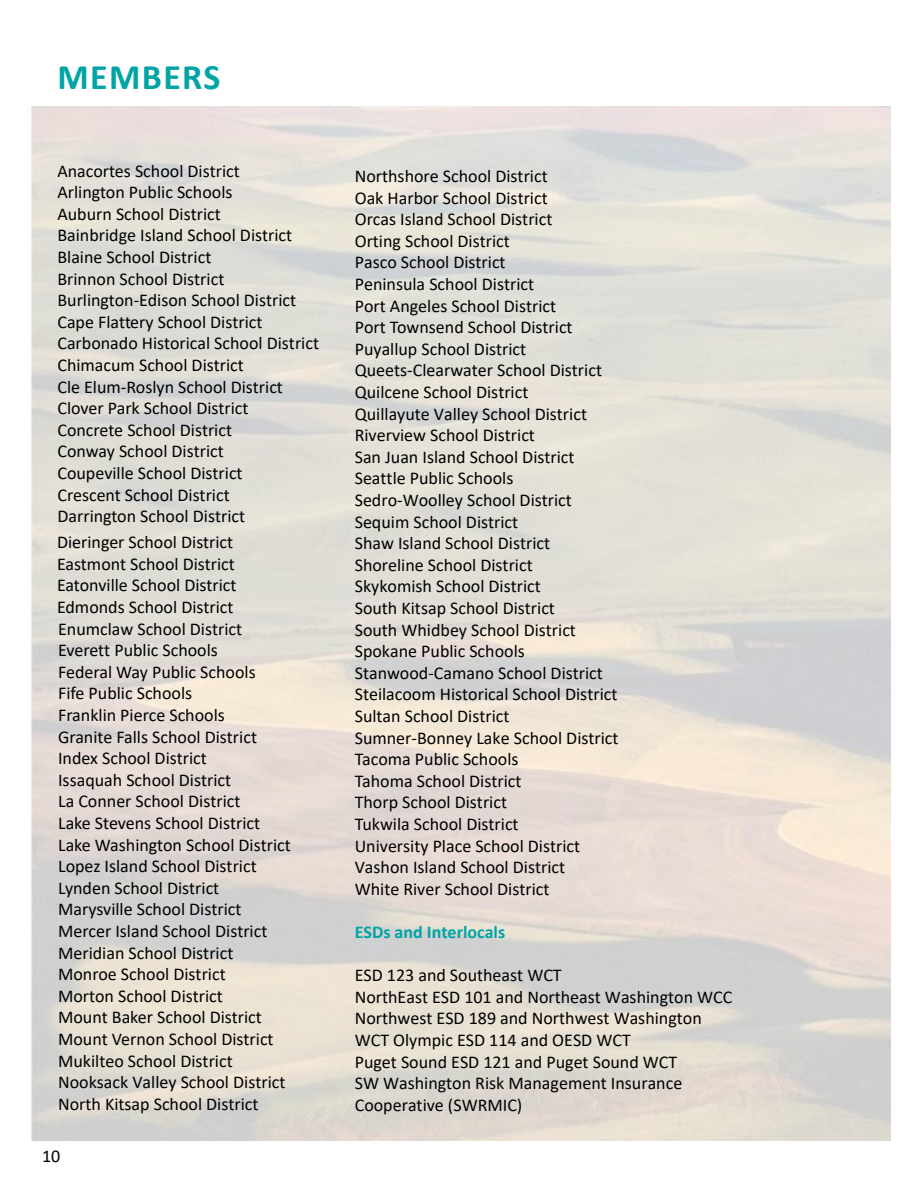
<style>
.page{position:relative;width:918px;height:1188px;background:#fff}
.page>*{position:absolute;margin:0;border:0;box-sizing:border-box;transform-origin:0 0}
.t1{font:700 36px "Calibri";letter-spacing:.04em;color:#00a4a5}
.t2{font:18px/21.6px "Calibri";color:#000101}
.t3{font:700 18px "Calibri";color:#00a4a5}
</style>
<div class="page">
<h1 class="t1" style="left:58px;top:51px;width:164px">MEMBERS</h1>
<p class="t2" style="left:57px;top:159px;width:263px">Anacortes School District<br>Arlington Public Schools<br>Auburn School District<br>Bainbridge Island School District<br>Blaine School District<br>Brinnon School District<br>Burlington-Edison School District<br>Cape Flattery School District<br>Carbonado Historical School District<br>Chimacum School District<br>Cle Elum-Roslyn School District<br>Clover Park School District<br>Concrete School District<br>Conway School District<br>Coupeville School District<br>Crescent School District<br>Darrington School District</p>
<p class="t2" style="left:57px;top:531px;width:235px">Dieringer School District<br>Eastmont School District<br>Eatonville School District<br>Edmonds School District<br>Enumclaw School District<br>Everett Public Schools<br>Federal Way Public Schools<br>Fife Public Schools<br>Franklin Pierce Schools<br>Granite Falls School District<br>Index School District<br>Issaquah School District<br>La Conner School District<br>Lake Stevens School District<br>Lake Washington School District<br>Lopez Island School District<br>Lynden School District<br>Marysville School District<br>Mercer Island School District<br>Meridian School District<br>Monroe School District<br>Morton School District<br>Mount Baker School District<br>Mount Vernon School District<br>Mukilteo School District<br>Nooksack Valley School District<br>North Kitsap School District</p>
<p class="t2" style="left:42px;top:1144px;width:20px">10</p>
<p class="t2" style="left:355px;top:165px;width:265px">Northshore School District<br>Oak Harbor School District<br>Orcas Island School District<br>Orting School District<br>Pasco School District<br>Peninsula School District<br>Port Angeles School District<br>Port Townsend School District<br>Puyallup School District<br>Queets-Clearwater School District<br>Quilcene School District<br>Quillayute Valley School District<br>Riverview School District<br>San Juan Island School District<br>Seattle Public Schools<br>Sedro-Woolley School District<br>Sequim School District<br>Shaw Island School District<br>Shoreline School District<br>Skykomish School District<br>South Kitsap School District<br>South Whidbey School District<br>Spokane Public Schools<br>Stanwood-Camano School District<br>Steilacoom Historical School District<br>Sultan School District<br>Sumner-Bonney Lake School District<br>Tacoma Public Schools<br>Tahoma School District<br>Thorp School District<br>Tukwila School District<br>University Place School District<br>Vashon Island School District<br>White River School District</p>
<p class="t3" style="left:355px;top:919px;width:152px">ESDs and Interlocals</p>
<p class="t2" style="left:355px;top:964px;width:379px">ESD 123 and Southeast WCT<br>NorthEast ESD 101 and Northeast Washington WCC Northwest ESD 189 and Northwest Washington WCT Olympic ESD 114 and OESD WCT<br>Puget Sound ESD 121 and Puget Sound WCT<br>SW Washington Risk Management Insurance Cooperative (SWRMIC)</p>
</div>
